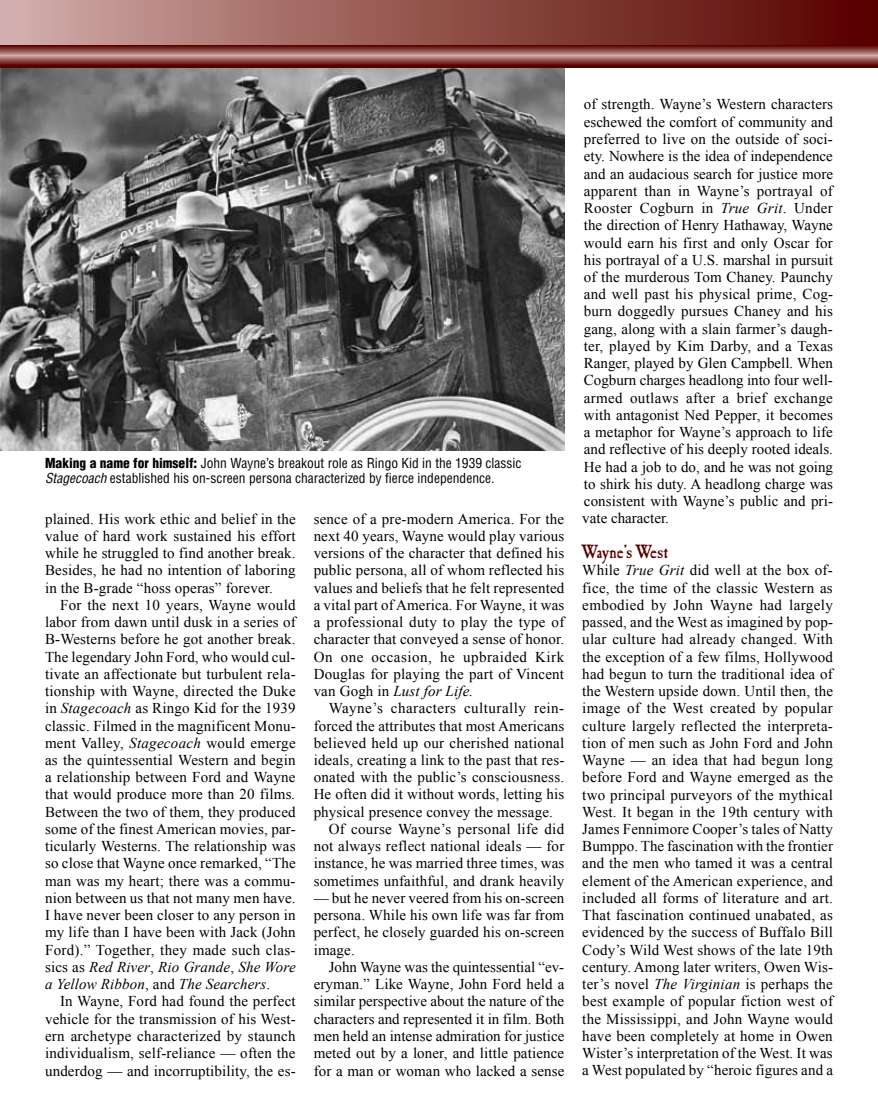
<style>
.page{position:relative;width:878px;height:1107px;background:#fff}
.page>*{position:absolute;margin:0;border:0;box-sizing:border-box;transform-origin:0 0}
.t1{font:18px "Caslon Antique";color:#560000}
.t2{font:15px/17.2px "Times New Roman";letter-spacing:.01em;color:#000;text-align:justify}
.t3{font:15px "Times New Roman";letter-spacing:.03em;color:#000}
.t4{font:condensed 13.5px/15.8px "Helvetica";color:#000}
.s1{font-weight:900}
.s2{font-style:italic}
</style>
<div class="page">
<img style="left:0;top:68px;width:564px;height:383px">
<div style="left:0;top:0;width:878px;height:57px;background:linear-gradient(to right,#d1aba5,#540000)"></div>
<svg style="left:0;top:45px;width:878px;height:23px;background:#894743"></svg>
<p class="t4" style="left:45px;top:455px;width:478px"><span class="s1">Making a name for himself:</span> John Wayne’s breakout role as Ringo Kid in the 1939 classic<br><span class="s2">Stagecoach</span> established his on-screen persona characterized by fierce independence.</p>
<p class="t2" style="left:45px;top:510px;width:252px">plained. His work ethic and belief in the value of hard work sustained his effort while he struggled to find another break.<br>Besides, he had no intention of laboring in the B-grade “hoss operas” forever.</p>
<p class="t2" style="left:45px;top:596px;width:252px;text-indent:15px">For the next 10 years, Wayne would labor from dawn until dusk in a series of B-Westerns before he got another break.<br>The legendary John Ford, who would cul&shy;tivate an affectionate but turbulent rela&shy;tionship with Wayne, directed the Duke in <span class="s2">Stagecoach</span> as Ringo Kid for the 1939 classic. Filmed in the magnificent Monu&shy;ment Valley, <span class="s2">Stagecoach</span> would emerge as the quintessential Western and begin a relationship between Ford and Wayne that would produce more than 20 films<span class="s2">.<br></span>Between the two of them, they produced some of the finest American movies, par&shy;ticularly Westerns. The relationship was so close that Wayne once remarked, “The man was my heart; there was a commu&shy;nion between us that not many men have.<br>I have never been closer to any person in my life than I have been with Jack (John Ford).” Together, they made such clas&shy;sics as <span class="s2">Red River</span>, <span class="s2">Rio Grande</span>, <span class="s2">She Wore a Yellow Ribbon</span>, and <span class="s2">The Searchers</span>.</p>
<p class="t2" style="left:45px;top:993px;width:252px;text-indent:15px">In Wayne, Ford had found the perfect vehicle for the transmission of his West&shy;ern archetype characterized by staunch individualism, self-reliance — often the underdog — and incorruptibility, the es-</p>
<p class="t2" style="left:314px;top:510px;width:252px">sence of a pre-modern America. For the next 40 years, Wayne would play various versions of the character that defined his public persona, all of whom reflected his values and beliefs that he felt represented a vital part of America. For Wayne, it was a professional duty to play the type of character that conveyed a sense of honor.<br>On one occasion, he upbraided Kirk Douglas for playing the part of Vincent van Gogh in <span class="s2">Lust for Life.</span></p>
<p class="t3" style="left:329px;top:700px;width:237px">Wayne’s characters culturally rein-</p>
<p class="t2" style="left:314px;top:717px;width:252px">forced the attributes that most Americans</p>
<p class="t2" style="left:314px;top:734px;width:252px">believed held up our cherished national</p>
<p class="t2" style="left:314px;top:751px;width:252px">ideals, creating a link to the past that res-</p>
<p class="t2" style="left:314px;top:769px;width:252px">onated with the public’s consciousness.</p>
<p class="t2" style="left:314px;top:786px;width:252px">He often did it without words, letting his</p>
<p class="t2" style="left:314px;top:803px;width:241px">physical presence convey the message.</p>
<p class="t2" style="left:329px;top:820px;width:237px">Of course Wayne’s personal life did</p>
<p class="t2" style="left:314px;top:838px;width:252px">not always reflect national ideals — for</p>
<p class="t2" style="left:314px;top:855px;width:252px">instance, he was married three times, was</p>
<p class="t2" style="left:314px;top:872px;width:252px">sometimes unfaithful, and drank heavily</p>
<p class="t2" style="left:314px;top:889px;width:252px">— but he never veered from his on-screen persona. While his own life was far from perfect, he closely guarded his on-screen image.</p>
<p class="t2" style="left:314px;top:958px;width:252px;text-indent:15px">John Wayne was the quintessential “ev&shy;eryman.” Like Wayne, John Ford held a similar perspective about the nature of the characters and represented it in film. Both men held an intense admiration for justice meted out by a loner, and little patience for a man or woman who lacked a sense</p>
<p class="t2" style="left:582px;top:96px;width:252px">of strength. Wayne’s Western characters eschewed the comfort of community and preferred to live on the outside of soci&shy;ety. Nowhere is the idea of independence and an audacious search for justice more apparent than in Wayne’s portrayal of Rooster Cogburn in <span class="s2">True Grit</span>. Under the direction of Henry Hathaway, Wayne would earn his first and only Oscar for his portrayal of a U.S. marshal in pursuit of the murderous Tom Chaney. Paunchy and well past his physical prime, Cog&shy;burn doggedly pursues Chaney and his gang, along with a slain farmer’s daugh&shy;ter, played by Kim Darby, and a Texas Ranger, played by Glen Campbell. When Cogburn charges headlong into four well&shy;armed outlaws after a brief exchange with antagonist Ned Pepper, it becomes a metaphor for Wayne’s approach to life and reflective of his deeply rooted ideals.<br>He had a job to do, and he was not going to shirk his duty. A headlong charge was consistent with Wayne’s public and pri&shy;vate character.</p>
<p class="t1" style="left:582px;top:545px;width:87px">Wayne’s West</p>
<p class="t2" style="left:582px;top:562px;width:252px">While <span class="s2">True Grit</span> did well at the box of&shy;fice, the time of the classic Western as embodied by John Wayne had largely passed, and the West as imagined by pop&shy;ular culture had already changed. With the exception of a few films, Hollywood had begun to turn the traditional idea of the Western upside down. Until then, the image of the West created by popular culture largely reflected the interpreta&shy;tion of men such as John Ford and John Wayne — an idea that had begun long before Ford and Wayne emerged as the two principal purveyors of the mythical West. It began in the 19th century with James Fennimore Cooper’s tales of Natty Bumppo. The fascination with the frontier and the men who tamed it was a central element of the American experience, and included all forms of literature and art.<br>That fascination continued unabated, as evidenced by the success of Buffalo Bill Cody’s Wild West shows of the late 19th century. Among later writers, Owen Wis&shy;ter’s novel <span class="s2">The Virginian</span> is perhaps the best example of popular fiction west of the Mississippi, and John Wayne would have been completely at home in Owen Wister’s interpretation of the West. It was a West populated by “heroic figures and a</p>
</div>
